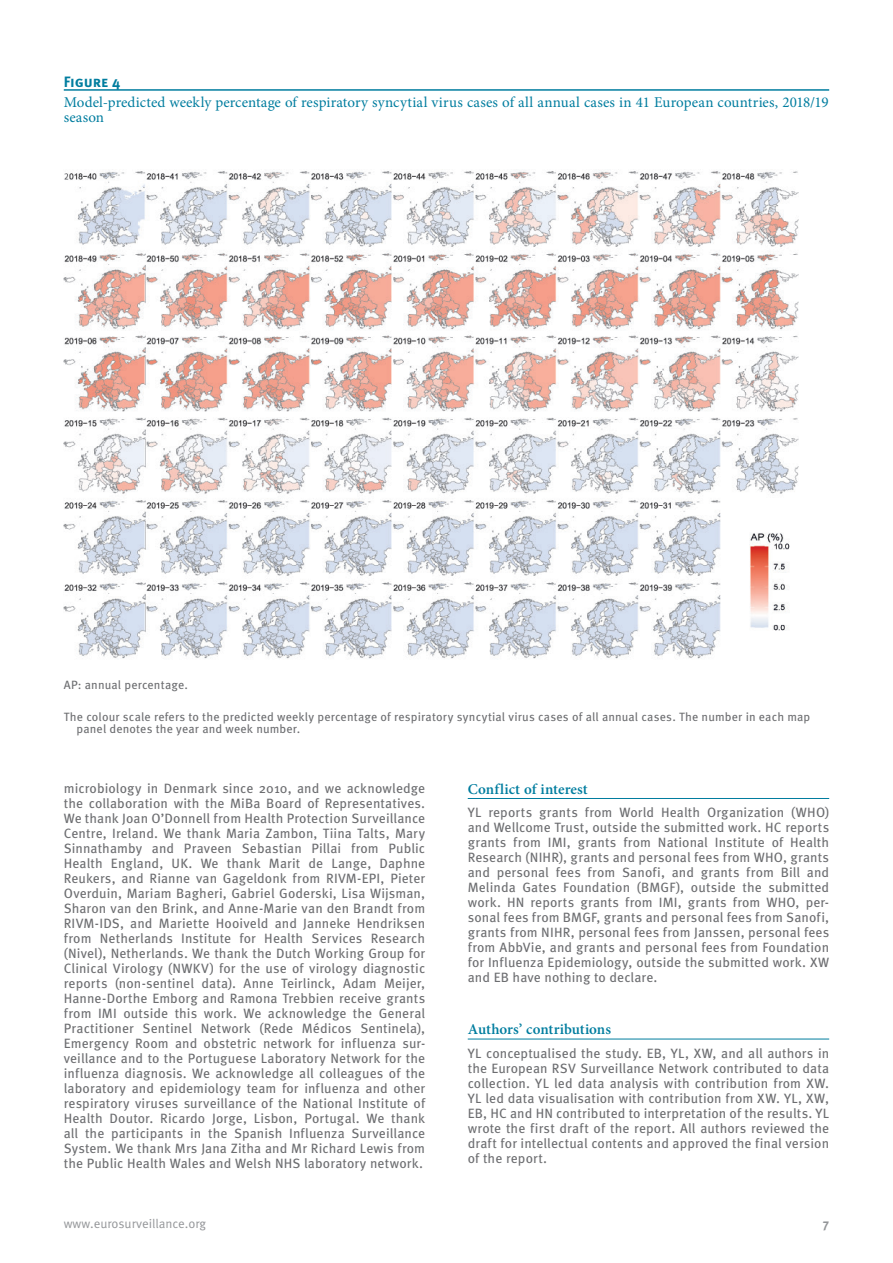
<style>
.page{position:relative;width:893px;height:1263px;background:#fff}
.page>*{position:absolute;margin:0;border:0;box-sizing:border-box;transform-origin:0 0}
.t1{font:15px/15px "Minion Pro";letter-spacing:.01em;color:#007d9f}
.t2{font:600 15px "Minion Pro";color:#007d9f}
.t3{font:700 15px "Meta Pro";letter-spacing:-.005em;color:#007d9f}
.t4{font:13.5px/15px "Meta Pro";letter-spacing:.005em;color:#6c6d70;text-align:justify}
.t5{font:12.75px "Meta Pro";color:#939598}
.t6{font:700 12.75px "Meta Pro";color:#939598}
.t7{font:12px/12px "Meta Pro";letter-spacing:.01em;color:#6c6d70}
</style>
<div class="page">
<hr style="left:468px;top:798px;width:361px;height:1px;background:#007d9f">
<hr style="left:468px;top:1039px;width:361px;height:1px;background:#007d9f">
<hr style="left:64px;top:89px;width:765px;height:2px;background:#007d9f">
<img style="left:64px;top:170px;width:735px;height:489px">
<p class="t3" style="left:64px;top:73px;width:58px">Figure 4</p>
<p class="t1" style="left:64px;top:95px;width:766px">Model-predicted weekly percentage of respiratory syncytial virus cases of all annual cases in 41 European countries, 2018/19 season</p>
<p class="t7" style="left:64px;top:679px;width:126px">AP: annual percentage.</p>
<p class="t7" style="left:77px;top:712px;width:735px;text-indent:-13px">The colour scale refers to the predicted weekly percentage of respiratory syncytial virus cases of all annual cases. The number in each map panel denotes the year and week number.</p>
<p class="t4" style="left:64px;top:781px;width:363px">microbiology in Denmark since 2010, and we acknowledge the collaboration with the MiBa Board of Representatives.<br>We thank Joan O’Donnell from Health Protection Surveillance Centre, Ireland. We thank Maria Zambon, Tiina Talts, Mary Sinnathamby and Praveen Sebastian Pillai from Public Health England, UK. We thank Marit de Lange, Daphne Reukers, and Rianne van Gageldonk from RIVM-EPI, Pieter Overduin, Mariam Bagheri, Gabriel Goderski, Lisa Wijsman, Sharon van den Brink, and Anne-Marie van den Brandt from RIVM-IDS, and Mariette Hooiveld and Janneke Hendriksen from Netherlands Institute for Health Services Research (Nivel), Netherlands. We thank the Dutch Working Group for Clinical Virology (NWKV) for the use of virology diagnostic reports (non-sentinel data). Anne Teirlinck, Adam Meijer, Hanne-Dorthe Emborg and Ramona Trebbien receive grants from IMI outside this work. We acknowledge the General Practitioner Sentinel Network (Rede Médicos Sentinela), Emergency Room and obstetric network for influenza sur&shy;veillance and to the Portuguese Laboratory Network for the influenza diagnosis. We acknowledge all colleagues of the laboratory and epidemiology team for influenza and other respiratory viruses surveillance of the National Institute of Health Doutor. Ricardo Jorge, Lisbon, Portugal. We thank all the participants in the Spanish Influenza Surveillance System. We thank Mrs Jana Zitha and Mr Richard Lewis from the Public Health Wales and Welsh NHS laboratory network.</p>
<p class="t2" style="left:468px;top:779px;width:121px">Conflict of interest</p>
<p class="t4" style="left:468px;top:806px;width:363px">YL reports grants from World Health Organization (WHO) and Wellcome Trust, outside the submitted work. HC reports grants from IMI, grants from National Institute of Health Research (NIHR), grants and personal fees from WHO, grants and personal fees from Sanofi, and grants from Bill and Melinda Gates Foundation (BMGF), outside the submitted work. HN reports grants from IMI, grants from WHO, per&shy;sonal fees from BMGF, grants and personal fees from Sanofi, grants from NIHR, personal fees from Janssen, personal fees from AbbVie, and grants and personal fees from Foundation for Influenza Epidemiology, outside the submitted work. XW and EB have nothing to declare.</p>
<p class="t2" style="left:468px;top:1019px;width:145px">Authors’ contributions</p>
<p class="t4" style="left:468px;top:1046px;width:363px">YL conceptualised the study. EB, YL, XW, and all authors in the European RSV Surveillance Network contributed to data collection. YL led data analysis with contribution from XW.<br>YL led data visualisation with contribution from XW. YL, XW, EB, HC and HN contributed to interpretation of the results. YL wrote the first draft of the report. All authors reviewed the draft for intellectual contents and approved the final version of the report.</p>
<p class="t5" style="left:64px;top:1215px;width:144px">www.eurosurveillance.org</p>
<p class="t6" style="left:823px;top:1215px;width:8px">7</p>
</div>
